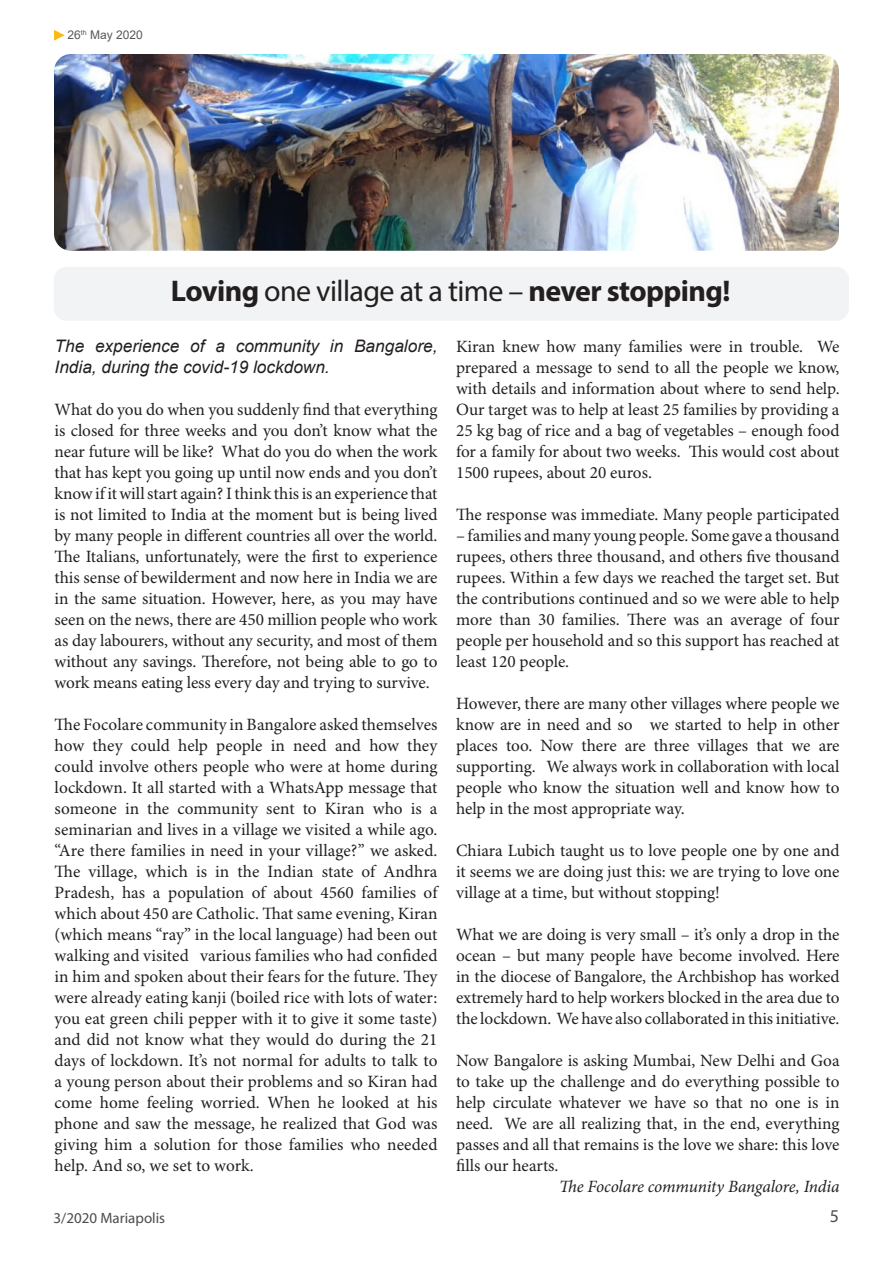
<style>
.page{position:relative;width:893px;height:1263px;background:#fff}
.page>*{position:absolute;margin:0;border:0;box-sizing:border-box;transform-origin:0 0}
.Titel_arial_20{font:700 30px "Myriad Pro";letter-spacing:-.02em;color:#231f20}
.t1{font:18px "Myriad Pro";color:#4b4c4d}
.t2{font:17.25px/21px "Minion Pro";letter-spacing:-.005em;color:#231f20;text-align:justify}
.Intro{font:italic 17.25px/21px "Arial";color:#231f20}
.t3{font:italic 17.25px "Minion Pro";letter-spacing:-.01em;color:#231f20}
.t4{font:15px "Myriad Pro";color:#4b4c4d}
.Intro-2{font:12px "Arial";color:#57585a}
.s1{font-weight:400}
</style>
<div class="page">
<svg style="left:54px;top:30px;width:11px;height:11px"></svg>
<img style="left:54px;top:54px;width:785px;height:197px">
<div style="left:54px;top:267px;width:795px;height:54px;background:#f2f3f4;border-radius:13px"></div>
<p class="Intro-2" style="left:68px;top:26px;width:77px">26<sup>th</sup> May 2020</p>
<p class="Titel_arial_20" style="left:171px;top:271px;width:561px">Loving <span class="s1">one village at a time –</span> never stopping!</p>
<p class="Intro" style="left:55px;top:335px;width:384px">The experience of a community in Bangalore,<br>India, during the covid-19 lockdown.</p>
<p class="t2" style="left:55px;top:399px;width:384px">What do you do when you suddenly find that everything is closed for three weeks and you don’t know what the near future will be like? What do you do when the work that has kept you going up until now ends and you don’t know if it will start again? I think this is an experience that is not limited to India at the moment but is being lived by many people in different countries all over the world.<br>The Italians, unfortunately, were the first to experience this sense of bewilderment and now here in India we are in the same situation. However, here, as you may have seen on the news, there are 450 million people who work as day labourers, without any security, and most of them without any savings. Therefore, not being able to go to work means eating less every day and trying to survive.</p>
<p class="t2" style="left:55px;top:714px;width:384px">The Focolare community in Bangalore asked themselves how they could help people in need and how they could involve others people who were at home during lockdown. It all started with a WhatsApp message that someone in the community sent to Kiran who is a seminarian and lives in a village we visited a while ago. “Are there families in need in your village?” we asked.<br>The village, which is in the Indian state of Andhra Pradesh, has a population of about 4560 families of which about 450 are Catholic. That same evening, Kiran (which means “ray” in the local language) had been out walking and visited various families who had confided in him and spoken about their fears for the future. They were already eating kanji (boiled rice with lots of water: you eat green chili pepper with it to give it some taste) and did not know what they would do during the 21 days of lockdown. It’s not normal for adults to talk to a young person about their problems and so Kiran had come home feeling worried. When he looked at his phone and saw the message, he realized that God was giving him a solution for those families who needed help. And so, we set to work.</p>
<p class="t2" style="left:456px;top:336px;width:385px">Kiran knew how many families were in trouble. We prepared a message to send to all the people we know, with details and information about where to send help.<br>Our target was to help at least 25 families by providing a 25 kg bag of rice and a bag of vegetables – enough food for a family for about two weeks. This would cost about 1500 rupees, about 20 euros.</p>
<p class="t2" style="left:456px;top:504px;width:385px">The response was immediate. Many people participated</p>
<p class="t2" style="left:456px;top:525px;width:385px">– families and many young people. Some gave a thousand rupees, others three thousand, and others five thousand rupees. Within a few days we reached the target set. But the contributions continued and so we were able to help more than 30 families. There was an average of four people per household and so this support has reached at least 120 people.</p>
<p class="t2" style="left:456px;top:693px;width:385px">However, there are many other villages where people we know are in need and so we started to help in other places too. Now there are three villages that we are supporting. We always work in collaboration with local people who know the situation well and know how to help in the most appropriate way.</p>
<p class="t2" style="left:456px;top:840px;width:385px">Chiara Lubich taught us to love people one by one and it seems we are doing just this: we are trying to love one village at a time, but without stopping!</p>
<p class="t2" style="left:456px;top:924px;width:385px">What we are doing is very small – it’s only a drop in the ocean – but many people have become involved. Here in the diocese of Bangalore, the Archbishop has worked extremely hard to help workers blocked in the area due to the lockdown. We have also collaborated in this initiative.</p>
<p class="t2" style="left:456px;top:1050px;width:385px">Now Bangalore is asking Mumbai, New Delhi and Goa to take up the challenge and do everything possible to help circulate whatever we have so that no one is in need. We are all realizing that, in the end, everything passes and all that remains is the love we share: this love fills our hearts.</p>
<p class="t3" style="left:559px;top:1174px;width:282px">The Focolare community Bangalore, India</p>
<p class="t4" style="left:54px;top:1209px;width:113px">3/2020 Mariapolis</p>
<p class="t1" style="left:830px;top:1205px;width:11px">5</p>
</div>
